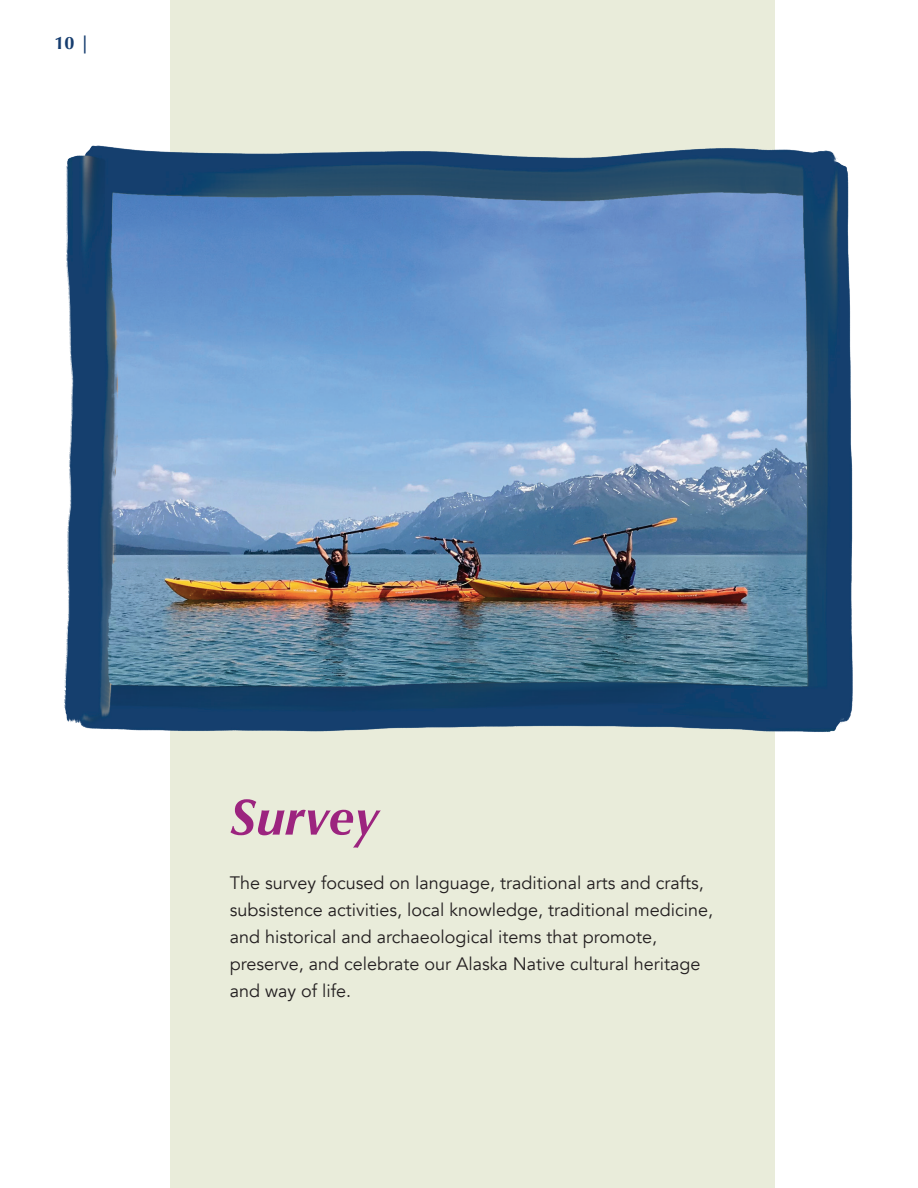
<style>
.page{position:relative;width:918px;height:1188px;background:#fff}
.page>*{position:absolute;margin:0;border:0;box-sizing:border-box;transform-origin:0 0}
.t1{font:italic 700 51px "Optima";color:#9c247f}
.t2{font:18px/27px "Avenir";color:#231f20}
.t3{font:700 18px "Optima";color:#163d6f}
</style>
<div class="page">
<div style="left:170px;top:0;width:605px;height:1188px;background:#e9ecda"></div>
<img style="left:64px;top:145px;width:789px;height:587px">
<p class="t3" style="left:55px;top:33px;width:37px">10 |</p>
<h1 class="t1" style="left:230px;top:787px;width:151px">Survey</h1>
<p class="t2" style="left:230px;top:869px;width:485px">The survey focused on language, traditional arts and crafts, subsistence activities, local knowledge, traditional medicine, and historical and archaeological items that promote, preserve, and celebrate our Alaska Native cultural heritage and way of life.</p>
</div>
